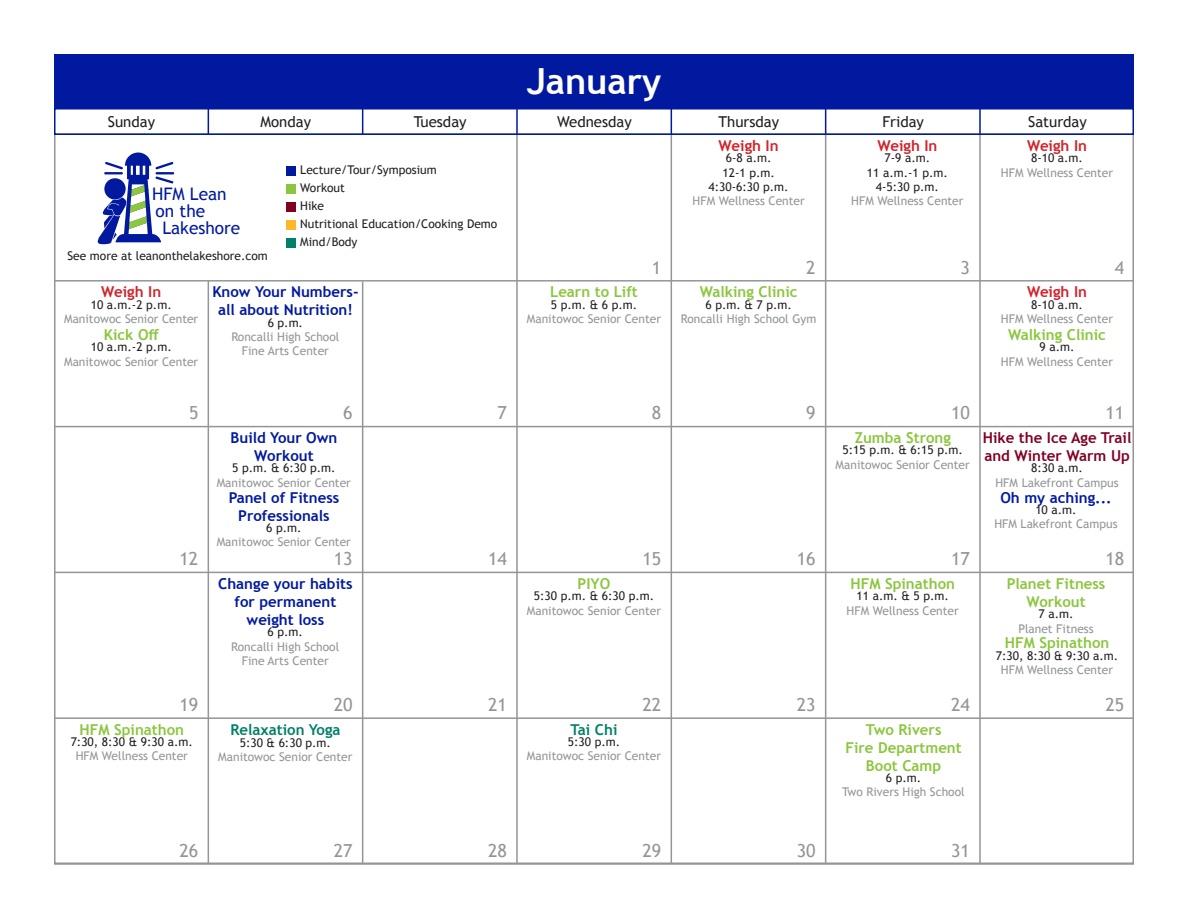
<style>
.page{position:relative;width:1188px;height:918px;background:#fff}
.page>*{position:absolute;margin:0;border:0;box-sizing:border-box;transform-origin:0 0}
.t1{font:700 36px "Trebuchet MS";color:#fff}
.t2{font:18px "Trebuchet MS";color:#939598}
.t3{font:17.25px/33.9px "Trebuchet MS";color:#00199f}
.t4{font:700 15px/18px "Trebuchet MS";color:#8bc63e;text-align:center}
.t5{font:700 15px/18px "Trebuchet MS";color:#00199f;text-align:center}
.t6{font:15px "Trebuchet MS";color:#231f20}
.t7{font:700 15px "Trebuchet MS";color:#d1232a}
.t8{font:700 15px/18px "Trebuchet MS";color:#820123}
.t9{font:700 15px "Trebuchet MS";color:#008066}
.t10{font:12px "Trebuchet MS";color:#939598}
.t11{font:12px/14.4px "Trebuchet MS";color:#231f20;text-align:center}
.s1{color:#939598}
</style>
<div class="page">
<div style="left:54px;top:54px;width:1080px;height:54px;background:#00199f"></div>
<div style="left:54px;top:108px;width:1080px;height:27px;border:2px solid #00199f"></div>
<svg style="left:208px;top:108px;width:1px;height:26px"></svg>
<svg style="left:362px;top:108px;width:1px;height:26px"></svg>
<hr style="left:516px;top:108px;width:2px;height:26px;background:#00199f">
<svg style="left:671px;top:108px;width:1px;height:26px"></svg>
<svg style="left:825px;top:108px;width:1px;height:26px"></svg>
<hr style="left:979px;top:108px;width:2px;height:26px;background:#00199f">
<hr style="left:208px;top:281px;width:1px;height:583px;background:#939598">
<hr style="left:362px;top:282px;width:1px;height:582px;background:#939598">
<hr style="left:516px;top:135px;width:2px;height:729px;background:#939598">
<hr style="left:671px;top:135px;width:1px;height:729px;background:#939598">
<hr style="left:825px;top:135px;width:1px;height:729px;background:#939598">
<hr style="left:979px;top:135px;width:2px;height:729px;background:#939598">
<hr style="left:54px;top:280px;width:1080px;height:2px;background:#939598">
<hr style="left:54px;top:426px;width:1080px;height:1px;background:#939598">
<hr style="left:54px;top:572px;width:1080px;height:1px;background:#939598">
<hr style="left:54px;top:717px;width:1080px;height:2px;background:#939598">
<hr style="left:54px;top:863px;width:1080px;height:2px;background:#939598">
<svg style="left:97px;top:153px;width:77px;height:92px"></svg>
<div style="left:286px;top:166px;width:10px;height:10px;background:#00199f"></div>
<div style="left:286px;top:184px;width:10px;height:10px;background:#8bc63e"></div>
<div style="left:286px;top:202px;width:10px;height:10px;background:#820123"></div>
<div style="left:286px;top:220px;width:10px;height:10px;background:#fcb825"></div>
<div style="left:286px;top:238px;width:10px;height:9px;background:#008066"></div>
<p class="t1" style="left:527px;top:59px;width:136px">January</p>
<p class="t6" style="left:108px;top:112px;width:49px">Sunday</p>
<p class="t6" style="left:261px;top:112px;width:52px">Monday</p>
<p class="t6" style="left:414px;top:112px;width:54px">Tuesday</p>
<p class="t6" style="left:557px;top:112px;width:76px">Wednesday</p>
<p class="t6" style="left:719px;top:112px;width:62px">Thursday</p>
<p class="t6" style="left:882px;top:112px;width:43px">Friday</p>
<p class="t6" style="left:1028px;top:112px;width:60px">Saturday</p>
<p class="t3" style="left:162px;top:177px;width:79px;text-indent:-10px">HFM Lean<br>Lakeshore</p>
<p class="t3" style="left:156px;top:193px;width:51px">on the</p>
<p class="t11" style="left:68px;top:249px;width:202px">See more at leanonthelakeshore.com</p>
<p class="t11" style="left:300px;top:163px;width:138px">Lecture/Tour/Symposium</p>
<p class="t11" style="left:300px;top:181px;width:46px">Workout</p>
<p class="t11" style="left:300px;top:197px;width:199px;line-height:18px;text-align:left">Hike<br>Nutritional Education/Cooking Demo</p>
<p class="t11" style="left:300px;top:235px;width:59px">Mind/Body</p>
<p class="t7" style="left:719px;top:136px;width:62px">Weigh In</p>
<p class="t7" style="left:877px;top:136px;width:62px">Weigh In</p>
<p class="t7" style="left:1027px;top:136px;width:62px">Weigh In</p>
<p class="t11" style="left:726px;top:151px;width:47px">6-8 a.m.</p>
<p class="t11" style="left:722px;top:165px;width:54px">12-1 p.m.</p>
<p class="t11" style="left:709px;top:179px;width:82px">4:30-6:30 p.m.</p>
<p class="t10" style="left:693px;top:194px;width:114px">HFM Wellness Center</p>
<p class="t11" style="left:885px;top:151px;width:47px">7-9 a.m.</p>
<p class="t11" style="left:867px;top:165px;width:83px">11 a.m.-1 p.m.</p>
<p class="t11" style="left:876px;top:179px;width:65px">4-5:30 p.m.</p>
<p class="t10" style="left:851px;top:194px;width:114px">HFM Wellness Center</p>
<p class="t11" style="left:1031px;top:151px;width:53px">8-10 a.m.</p>
<p class="t10" style="left:1001px;top:165px;width:114px">HFM Wellness Center</p>
<p class="t2" style="left:652px;top:256px;width:11px">1</p>
<p class="t2" style="left:806px;top:256px;width:11px">2</p>
<p class="t2" style="left:961px;top:256px;width:11px">3</p>
<p class="t2" style="left:1115px;top:256px;width:11px">4</p>
<p class="t7" style="left:101px;top:283px;width:62px">Weigh In</p>
<p class="t7" style="left:1027px;top:283px;width:62px">Weigh In</p>
<p class="t4" style="left:1008px;top:326px;width:99px">Walking Clinic</p>
<p class="t5" style="left:212px;top:283px;width:148px">Know Your Numbers&shy;all about Nutrition!</p>
<p class="t4" style="left:700px;top:283px;width:99px">Walking Clinic</p>
<p class="t4" style="left:550px;top:283px;width:89px">Learn to Lift</p>
<p class="t11" style="left:91px;top:297px;width:83px">10 a.m.-2 p.m.</p>
<p class="t10" style="left:64px;top:311px;width:136px">Manitowoc Senior Center</p>
<p class="t11" style="left:551px;top:297px;width:88px">5 p.m. &amp; 6 p.m.</p>
<p class="t10" style="left:527px;top:311px;width:136px">Manitowoc Senior Center</p>
<p class="t11" style="left:705px;top:297px;width:88px">6 p.m. &amp; 7 p.m.</p>
<p class="t10" style="left:681px;top:311px;width:137px">Roncalli High School Gym</p>
<p class="t11" style="left:1031px;top:297px;width:53px">8-10 a.m.</p>
<p class="t10" style="left:1001px;top:311px;width:114px">HFM Wellness Center</p>
<p class="t11" style="left:268px;top:315px;width:37px">6 p.m.</p>
<p class="t10" style="left:231px;top:329px;width:109px">Roncalli High School</p>
<p class="t10" style="left:242px;top:344px;width:88px">Fine Arts Center</p>
<p class="t4" style="left:104px;top:326px;width:57px">Kick Off</p>
<p class="t11" style="left:91px;top:340px;width:83px">10 a.m.-2 p.m.</p>
<p class="t10" style="left:64px;top:354px;width:136px">Manitowoc Senior Center</p>
<p class="t11" style="left:1040px;top:340px;width:36px">9 a.m.</p>
<p class="t10" style="left:1001px;top:354px;width:114px">HFM Wellness Center</p>
<p class="t2" style="left:189px;top:402px;width:11px">5</p>
<p class="t2" style="left:343px;top:402px;width:11px">6</p>
<p class="t2" style="left:498px;top:402px;width:11px">7</p>
<p class="t2" style="left:652px;top:402px;width:11px">8</p>
<p class="t2" style="left:806px;top:402px;width:11px">9</p>
<p class="t2" style="left:951px;top:402px;width:20px">10</p>
<p class="t2" style="left:1106px;top:402px;width:20px">11</p>
<p class="t5" style="left:231px;top:429px;width:108px">Build Your Own<br>Workout</p>
<p class="t4" style="left:855px;top:429px;width:98px">Zumba Strong</p>
<p class="t8" style="left:983px;top:429px;width:150px">Hike the Ice Age Trail and Winter Warm Up</p>
<p class="t5" style="left:229px;top:488px;width:112px">Panel of Fitness<br>Professionals</p>
<p class="t11" style="left:843px;top:443px;width:122px">5:15 p.m. &amp; 6:15 p.m.</p>
<p class="t10" style="left:836px;top:457px;width:136px">Manitowoc Senior Center</p>
<p class="t11" style="left:1031px;top:461px;width:53px">8:30 a.m.</p>
<p class="t10" style="left:995px;top:475px;width:125px">HFM Lakefront Campus</p>
<p class="t11" style="left:232px;top:461px;width:105px">5 p.m. &amp; 6:30 p.m.</p>
<p class="t10" style="left:217px;top:475px;width:136px">Manitowoc Senior Center</p>
<p class="t5" style="left:1000px;top:488px;width:113px">Oh my aching...</p>
<p class="t11" style="left:1035px;top:503px;width:43px">10 a.m.</p>
<p class="t10" style="left:994px;top:517px;width:125px">HFM Lakefront Campus</p>
<p class="t11" style="left:266px;top:521px;width:37px">6 p.m.</p>
<p class="t10" style="left:217px;top:535px;width:136px">Manitowoc Senior Center</p>
<p class="t2" style="left:180px;top:547px;width:20px">12</p>
<p class="t2" style="left:334px;top:547px;width:20px">13</p>
<p class="t2" style="left:488px;top:547px;width:20px">14</p>
<p class="t2" style="left:643px;top:547px;width:20px">15</p>
<p class="t2" style="left:797px;top:547px;width:20px">16</p>
<p class="t2" style="left:951px;top:547px;width:20px">17</p>
<p class="t2" style="left:1106px;top:547px;width:20px">18</p>
<p class="t5" style="left:218px;top:575px;width:136px">Change your habits for permanent weight loss</p>
<p class="t11" style="left:268px;top:625px;width:37px">6 p.m.</p>
<p class="t10" style="left:231px;top:639px;width:109px">Roncalli High School</p>
<p class="t10" style="left:242px;top:653px;width:88px">Fine Arts Center</p>
<p class="t4" style="left:578px;top:575px;width:34px">PIYO</p>
<p class="t4" style="left:850px;top:575px;width:106px">HFM Spinathon</p>
<p class="t11" style="left:534px;top:589px;width:122px">5:30 p.m. &amp; 6:30 p.m.</p>
<p class="t10" style="left:527px;top:603px;width:136px">Manitowoc Senior Center</p>
<p class="t11" style="left:857px;top:589px;width:94px">11 a.m. &amp; 5 p.m.</p>
<p class="t10" style="left:847px;top:603px;width:114px">HFM Wellness Center</p>
<p class="t4" style="left:1007px;top:575px;width:100px">Planet Fitness<br>Workout</p>
<p class="t11" style="left:1038px;top:607px;width:36px">7 a.m.</p>
<p class="t10" style="left:1018px;top:621px;width:77px">Planet Fitness</p>
<p class="t4" style="left:1005px;top:634px;width:106px">HFM Spinathon</p>
<p class="t11" style="left:996px;top:648px;width:124px">7:30, 8:30 &amp; 9:30 a.m.<br><span class="s1">HFM Wellness Center</span></p>
<p class="t2" style="left:180px;top:693px;width:20px">19</p>
<p class="t2" style="left:334px;top:693px;width:20px">20</p>
<p class="t2" style="left:488px;top:693px;width:20px">21</p>
<p class="t2" style="left:643px;top:693px;width:20px">22</p>
<p class="t2" style="left:797px;top:693px;width:20px">23</p>
<p class="t2" style="left:951px;top:693px;width:20px">24</p>
<p class="t2" style="left:1106px;top:693px;width:20px">25</p>
<p class="t4" style="left:80px;top:720px;width:106px">HFM Spinathon</p>
<p class="t9" style="left:570px;top:720px;width:49px">Tai Chi</p>
<p class="t11" style="left:240px;top:735px;width:93px">5:30 &amp; 6:30 p.m.</p>
<p class="t10" style="left:218px;top:749px;width:136px">Manitowoc Senior Center</p>
<p class="t9" style="left:230px;top:720px;width:112px">Relaxation Yoga</p>
<p class="t11" style="left:71px;top:735px;width:124px">7:30, 8:30 &amp; 9:30 a.m.<br><span class="s1">HFM Wellness Center</span></p>
<p class="t11" style="left:568px;top:735px;width:54px">5:30 p.m.</p>
<p class="t10" style="left:527px;top:749px;width:136px">Manitowoc Senior Center</p>
<p class="t4" style="left:866px;top:720px;width:77px">Two Rivers</p>
<p class="t4" style="left:845px;top:738px;width:118px">Fire Department</p>
<p class="t4" style="left:866px;top:756px;width:77px">Boot Camp</p>
<p class="t11" style="left:886px;top:771px;width:37px">6 p.m.</p>
<p class="t10" style="left:842px;top:785px;width:124px">Two Rivers High School</p>
<p class="t2" style="left:180px;top:839px;width:20px">26</p>
<p class="t2" style="left:334px;top:839px;width:20px">27</p>
<p class="t2" style="left:488px;top:839px;width:20px">28</p>
<p class="t2" style="left:643px;top:839px;width:20px">29</p>
<p class="t2" style="left:797px;top:839px;width:20px">30</p>
<p class="t2" style="left:951px;top:839px;width:20px">31</p>
</div>
